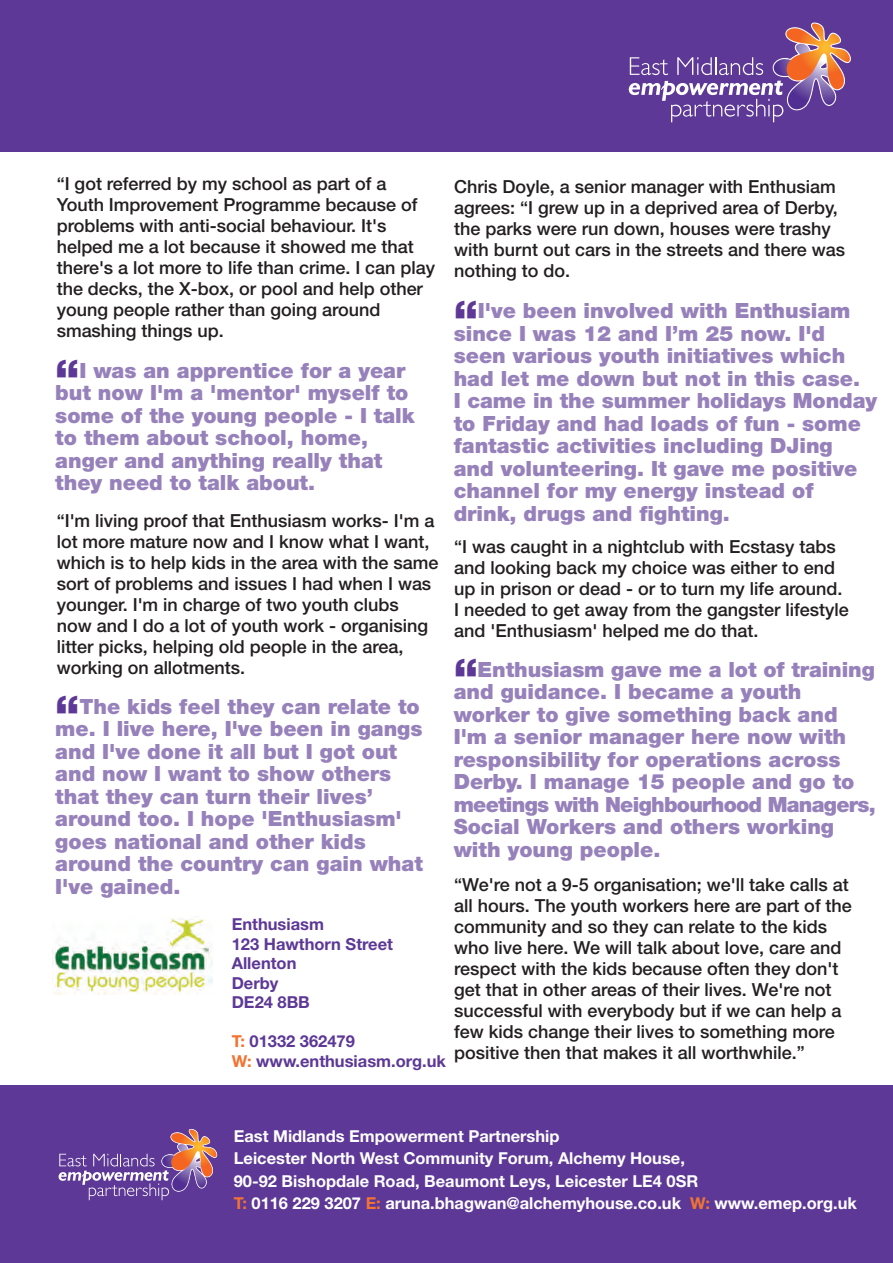
<style>
.page{position:relative;width:893px;height:1263px;background:#fff}
.page>*{position:absolute;margin:0;border:0;box-sizing:border-box;transform-origin:0 0}
.t1{font:900 21px/22.5px "Helvetica Neue";color:#9781bb}
.t2{font:500 18px/21px "Helvetica Neue";color:#231f20}
.t3{font:700 16.5px/22.4px "Helvetica Neue";color:#fff}
.t4{font:700 16.5px/19.5px "Helvetica Neue";color:#5d3896}
.s1{font-size:46.65px;color:#5d3896}
.s2{color:#f37331}
</style>
<div class="page">
<div style="left:0;top:1085px;width:893px;height:178px;background:#5d3896"></div>
<svg style="left:59px;top:1129px;width:158px;height:71px"></svg>
<div style="left:0;top:0;width:893px;height:152px;background:#5d3896"></div>
<svg style="left:629px;top:23px;width:222px;height:99px"></svg>
<img style="left:53px;top:916px;width:160px;height:78px">
<p class="t2" style="left:57px;top:175px;width:380px">“I got referred by my school as part of a Youth Improvement Programme because of problems with anti-social behaviour. It's helped me a lot because it showed me that there's a lot more to life than crime. I can play the decks, the X-box, or pool and help other young people rather than going around smashing things up.</p>
<p class="t2" style="left:454px;top:178px;width:392px">Chris Doyle, a senior manager with Enthusiam agrees: “I grew up in a deprived area of Derby, the parks were run down, houses were trashy with burnt out cars in the streets and there was nothing to do.</p>
<p class="t1" style="left:454px;top:301px;width:425px"><span class="s1">“</span>I've been involved with Enthusiam since I was 12 and I’m 25 now. I'd seen various youth initiatives which had let me down but not in this case.<br>I came in the summer holidays Monday to Friday and had loads of fun - some fantastic activities including DJing and volunteering. It gave me positive channel for my energy instead of drink, drugs and fighting.</p>
<p class="t1" style="left:55px;top:361px;width:361px"><span class="s1">“</span>I was an apprentice for a year but now I'm a 'mentor' myself to some of the young people - I talk to them about school, home, anger and anything really that they need to talk about.</p>
<p class="t2" style="left:57px;top:512px;width:383px">“I'm living proof that Enthusiasm works- I'm a lot more mature now and I know what I want, which is to help kids in the area with the same sort of problems and issues I had when I was younger. I'm in charge of two youth clubs<br>now and I do a lot of youth work - organising litter picks, helping old people in the area, working on allotments.</p>
<p class="t2" style="left:454px;top:538px;width:396px">“I was caught in a nightclub with Ecstasy tabs and looking back my choice was either to end up in prison or dead - or to turn my life around.<br>I needed to get away from the gangster lifestyle and 'Enthusiasm' helped me do that.</p>
<p class="t1" style="left:454px;top:660px;width:424px"><span class="s1">“</span>Enthusiasm gave me a lot of training and guidance. I became a youth worker to give something back and I'm a senior manager here now with responsibility for operations across Derby. I manage 15 people and go to meetings with Neighbourhood Managers, Social Workers and others working with young people.</p>
<p class="t1" style="left:55px;top:697px;width:369px"><span class="s1">“</span>The kids feel they can relate to me. I live here, I've been in gangs and I've done it all but I got out and now I want to show others that they can turn their lives’ around too. I hope 'Enthusiasm' goes national and other kids around the country can gain what<br>I've gained.</p>
<p class="t2" style="left:454px;top:875px;width:399px">“We're not a 9-5 organisation; we'll take calls at all hours. The youth workers here are part of the community and so they can relate to the kids who live here. We will talk about love, care and respect with the kids because often they don't get that in other areas of their lives. We're not successful with everybody but if we can help a few kids change their lives to something more positive then that makes it all worthwhile.”</p>
<p class="t4" style="left:232px;top:916px;width:163px">Enthusiasm<br>123 Hawthorn Street<br>Allenton<br>Derby<br>DE24 8BB</p>
<p class="t4" style="left:232px;top:1033px;width:216px"><span class="s2">T:</span> 01332 362479<br><span class="s2">W:</span> www.enthusiasm.org.uk</p>
<p class="t3" style="left:234px;top:1126px;width:625px">East Midlands Empowerment Partnership<br>Leicester North West Community Forum, Alchemy House,<br>90-92 Bishopdale Road, Beaumont Leys, Leicester LE4 0SR<br><span class="s2">T:</span> 0116 229 3207 <span class="s2">E:</span> aruna.bhagwan@alchemyhouse.co.uk <span class="s2">W:</span> www.emep.org.uk</p>
</div>
